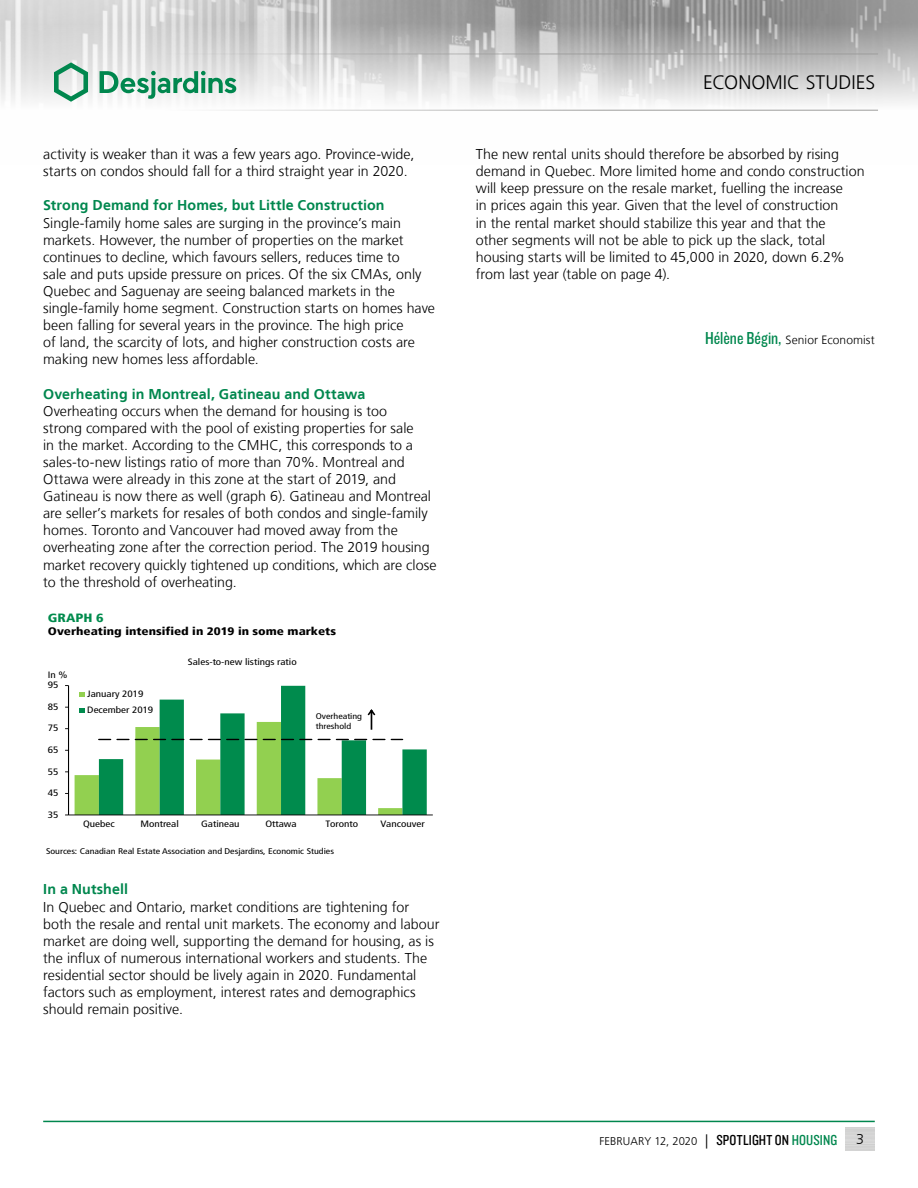
<style>
.page{position:relative;width:918px;height:1188px;background:#fff}
.page>*{position:absolute;margin:0;border:0;box-sizing:border-box;transform-origin:0 0}
.t1{font:300 19.5px "Frutiger LT";letter-spacing:.005em;color:#000}
.t2{font:300 14.25px/17.1px "Frutiger LT";color:#000}
.t3{font:700 14.25px "Frutiger LT";letter-spacing:.005em;color:#00874e}
.t4{font:300 12px "Frutiger LT";letter-spacing:.01em;color:#000}
.t5{font:900 condensed 12px "Frutiger LT";color:#008b4d;scale:1.2 1}
.t6{font:300 11.25px "Frutiger LT";letter-spacing:-.005em;color:#000}
.t7{font:900 condensed 11.1px "Frutiger LT";color:#000;scale:1.2 1}
.t8{font:condensed 9.3px "Frutiger LT";color:#000;scale:1.2 1}
.t9{font:condensed 9.15px/15.8px "Frutiger LT";color:#000;scale:1.2 1}
.t10{font:condensed 8.25px/9.9px "Frutiger LT";color:#000;scale:1.2 1}
.s1{font-family:"Knockout 29 Junior Ltweight";font-weight:400;font-size:18px;color:#00874e}
.s2{font-size:14.25px}
.s3{font-family:"Knockout 29 Junior Ltweight";font-weight:400;font-size:15px}
.s4{font-family:"Knockout 29 Junior Ltweight";font-weight:400;font-size:15px;color:#00874e}
</style>
<div class="page">
<img style="left:0;top:0;width:918px;height:110px">
<hr style="left:0;top:54px;width:878px;height:1px;background:#9d9d9c">
<hr style="left:0;top:110px;width:878px;height:1px;background:#9d9d9c">
<svg style="left:54px;top:62px;width:34px;height:40px"></svg>
<svg style="left:100px;top:71px;width:136px;height:28px"></svg>
<hr style="left:43px;top:1121px;width:832px;height:1px;background:#00874e">
<hr style="left:68px;top:686px;width:1px;height:129px;background:#000">
<hr style="left:69px;top:815px;width:364px;height:1px;background:#000">
<svg style="left:75px;top:686px;width:352px;height:129px"></svg>
<p class="t2" style="left:43px;top:146px;width:373px">activity is weaker than it was a few years ago. Province-wide, starts on condos should fall for a third straight year in 2020.</p>
<p class="t3" style="left:43px;top:197px;width:343px">Strong Demand for Homes, but Little Construction</p>
<p class="t2" style="left:43px;top:214px;width:393px">Single-family home sales are surging in the province’s main markets. However, the number of properties on the market continues to decline, which favours sellers, reduces time to<br>sale and puts upside pressure on prices. Of the six CMAs, only Quebec and Saguenay are seeing balanced markets in the single‑family home segment. Construction starts on homes have been falling for several years in the province. The high price<br>of land, the scarcity of lots, and higher construction costs are making new homes less affordable.</p>
<p class="t3" style="left:43px;top:385px;width:324px">Overheating in Montreal, Gatineau and Ottawa</p>
<p class="t2" style="left:43px;top:402px;width:395px">Overheating occurs when the demand for housing is too<br>strong compared with the pool of existing properties for sale<br>in the market. According to the CMHC, this corresponds to a sales‑to‑new listings ratio of more than 70%. Montreal and Ottawa were already in this zone at the start of 2019, and Gatineau is now there as well (graph 6). Gatineau and Montreal are seller’s markets for resales of both condos and single-family homes. Toronto and Vancouver had moved away from the overheating zone after the correction period. The 2019 housing market recovery quickly tightened up conditions, which are close to the threshold of overheating.</p>
<p class="t5" style="left:48px;top:611px;width:48px">GRAPH 6</p>
<p class="t7" style="left:48px;top:625px;width:242px">Overheating intensified in 2019 in some markets</p>
<p class="t9" style="left:48px;top:667px;width:18px">In %</p>
<p class="t9" style="left:48px;top:677px;width:10px">95</p>
<p class="t9" style="left:48px;top:699px;width:10px">85</p>
<p class="t9" style="left:48px;top:720px;width:10px">75</p>
<p class="t8" style="left:48px;top:744px;width:10px">65</p>
<p class="t8" style="left:48px;top:766px;width:10px">55</p>
<p class="t8" style="left:48px;top:788px;width:10px">45</p>
<p class="t9" style="left:48px;top:807px;width:10px">35</p>
<p class="t9" style="left:87px;top:686px;width:56px">January 2019<br>December 2019</p>
<p class="t9" style="left:188px;top:654px;width:92px">Sales-to-new listings ratio</p>
<p class="t10" style="left:316px;top:711px;width:40px">Overheating threshold</p>
<p class="t9" style="left:83px;top:816px;width:28px">Quebec</p>
<p class="t9" style="left:140px;top:816px;width:33px">Montreal</p>
<p class="t9" style="left:201px;top:816px;width:34px">Gatineau</p>
<p class="t9" style="left:265px;top:816px;width:27px">Ottawa</p>
<p class="t9" style="left:325px;top:816px;width:29px">Toronto</p>
<p class="t9" style="left:380px;top:816px;width:38px">Vancouver</p>
<p class="t10" style="left:46px;top:846px;width:241px">Sources: Canadian Real Estate Association and Desjardins, Economic Studies</p>
<p class="t3" style="left:43px;top:881px;width:86px">In a Nutshell</p>
<p class="t2" style="left:43px;top:898px;width:398px">In Quebec and Ontario, market conditions are tightening for both the resale and rental unit markets. The economy and labour market are doing well, supporting the demand for housing, as is the influx of numerous international workers and students. The residential sector should be lively again in 2020. Fundamental factors such as employment, interest rates and demographics should remain positive.</p>
<h1 class="t1" style="left:703px;top:72px;width:174px">ECONOMIC STUDIES</h1>
<p class="t2" style="left:476px;top:146px;width:390px">The new rental units should therefore be absorbed by rising demand in Quebec. More limited home and condo construction will keep pressure on the resale market, fuelling the increase<br>in prices again this year. Given that the level of construction<br>in the rental market should stabilize this year and that the<br>other segments will not be able to pick up the slack, total housing starts will be limited to 45,000 in 2020, down 6.2% from last year (table on page 4).</p>
<p class="t4" style="left:705px;top:333px;width:171px"><span class="s1">Hélène Bégin,</span> Senior Economist</p>
<p class="t6" style="left:599px;top:1135px;width:239px">FEBRUARY 12, 2020 <span class="s2">|</span> <span class="s3">SPOTLIGHT ON</span> <span class="s4">HOUSING</span></p>
<p class="t2" style="left:856px;top:1131px;width:9px">3</p>
</div>
